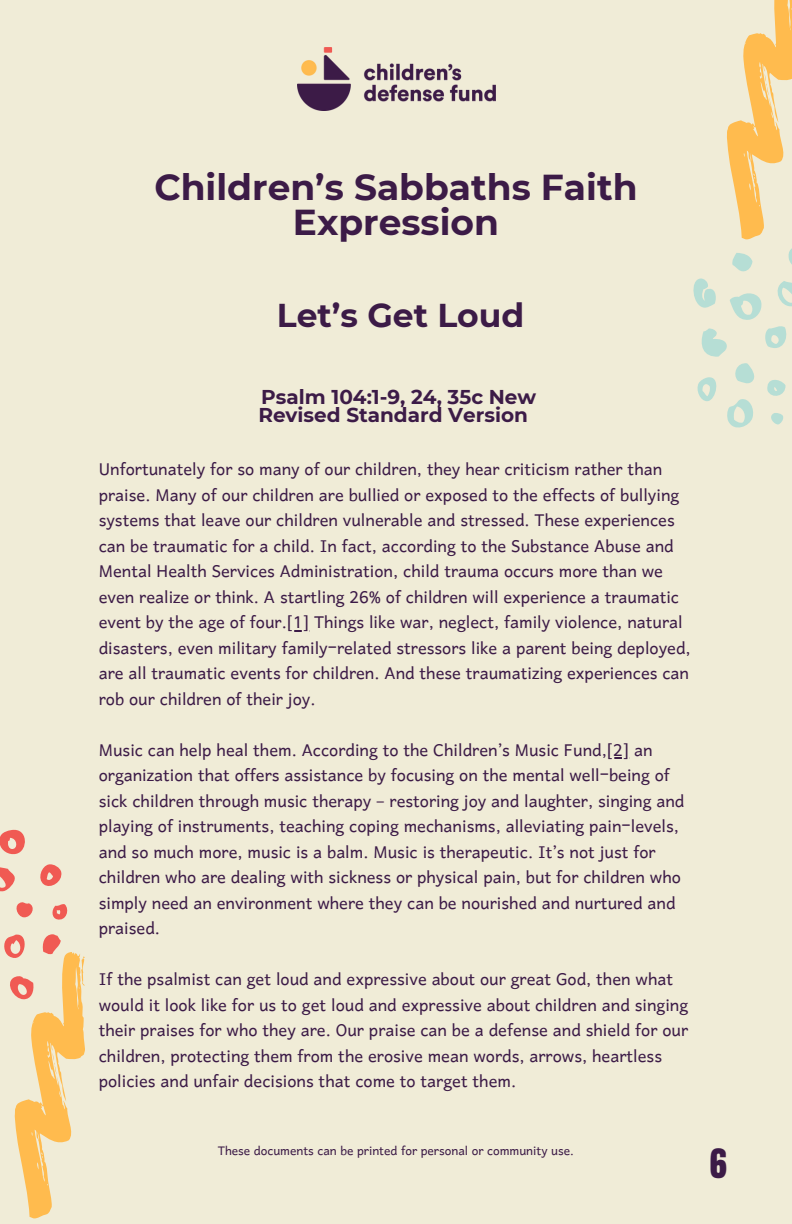
<style>
.page{position:relative;width:792px;height:1224px;background:#f0ecd7}
.page>*{position:absolute;margin:0;border:0;box-sizing:border-box;transform-origin:0 0}
.t1{font:700 36px/34.4px "Montserrat";color:#3c1b47;text-align:center}
.t2{font:34.4px "Anton";color:#3c1b47}
.t3{font:700 33px "Montserrat";color:#3c1b47}
.t4{font:22px/25.6px "Harmattan";color:#3c1b47}
.t5{font:700 20px/18px "Montserrat";color:#3c1b47}
.t6{font:16px "Harmattan";color:#3c1b47}
</style>
<div class="page">
<svg style="left:0;top:830px;width:25px;height:25px"></svg>
<svg style="left:40px;top:864px;width:22px;height:22px"></svg>
<svg style="left:0;top:867px;width:15px;height:25px"></svg>
<svg style="left:16px;top:902px;width:17px;height:16px"></svg>
<svg style="left:52px;top:904px;width:16px;height:16px"></svg>
<svg style="left:4px;top:934px;width:81px;height:285px"></svg>
<svg style="left:727px;top:0;width:65px;height:272px"></svg>
<svg style="left:693px;top:278px;width:99px;height:150px"></svg>
<img style="left:297px;top:48px;width:198px;height:63px">
<hr style="left:607px;top:757px;width:22px;height:2px;background:#3c1b47">
<h1 class="t1" style="left:154px;top:170px;width:485px">Children’s Sabbaths Faith<br>Expression</h1>
<p class="t3" style="left:277px;top:295px;width:249px">Let’s Get Loud</p>
<h3 class="t5" style="left:258px;top:388px;width:279px">Psalm 104:1-9, 24, 35c New<br>Revised Standard Version</h3>
<h1 class="t4" style="left:99px;top:455px;width:585px">Unfortunately for so many of our children, they hear criticism rather than praise. Many of our children are bullied or exposed to the effects of bullying systems that leave our children vulnerable and stressed. These experiences can be traumatic for a child. In fact, according to the Substance Abuse and Mental Health Services Administration, child trauma occurs more than we even realize or think. A startling 26% of children will experience a traumatic event by the age of four.[1] Things like war, neglect, family violence, natural</h1>
<h2 class="t4" style="left:99px;top:633px;width:594px;text-align:justify">disasters, even military family-related stressors like a parent being deployed, are all traumatic events for children. And these traumatizing experiences can rob our children of their joy.</h2>
<h2 class="t4" style="left:99px;top:735px;width:555px">Music can help heal them. According to the Children’s Music Fund,[2] an</h2>
<p class="t4" style="left:99px;top:761px;width:587px">organization that offers assistance by focusing on the mental well-being of sick children through music therapy – restoring joy and laughter, singing and playing of instruments, teaching coping mechanisms, alleviating pain-levels, and so much more, music is a balm. Music is therapeutic. It’s not just for children who are dealing with sickness or physical pain, but for children who simply need an environment where they can be nourished and nurtured and praised.</p>
<p class="t4" style="left:99px;top:965px;width:576px">If the psalmist can get loud and expressive about our great God, then what</p>
<p class="t4" style="left:99px;top:990px;width:591px">would it look like for us to get loud and expressive about children and singing their praises for who they are. Our praise can be a defense and shield for our children, protecting them from the erosive mean words, arrows, heartless policies and unfair decisions that come to target them.</p>
<p class="t6" style="left:218px;top:1140px;width:358px">These documents can be printed for personal or community use.</p>
<h3 class="t2" style="left:710px;top:1139px;width:18px">6</h3>
</div>
